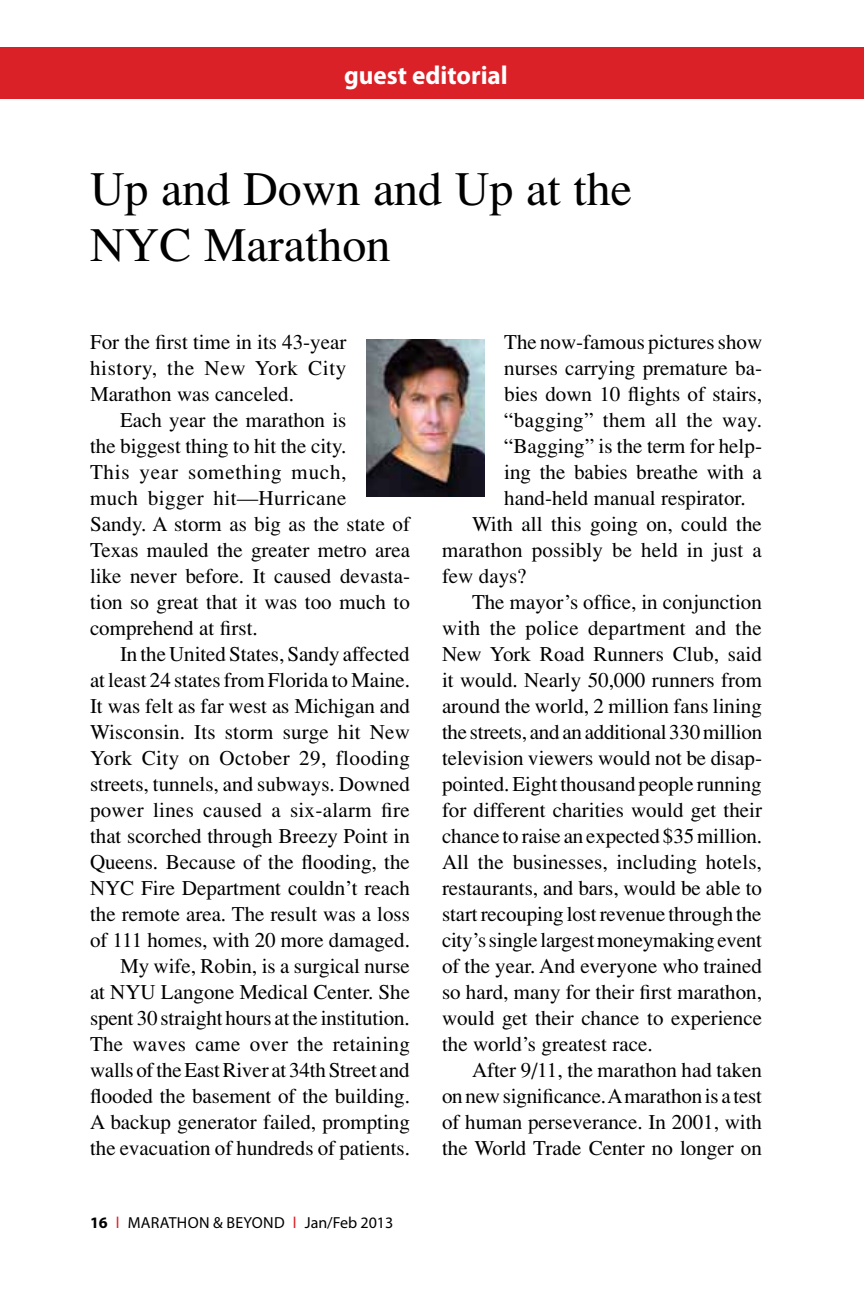
<style>
.page{position:relative;width:864px;height:1296px;background:#fff}
.page>*{position:absolute;margin:0;border:0;box-sizing:border-box;transform-origin:0 0}
.ctdept{font:48px/56px "Times";color:#000}
.t1{font:700 26px "Myriad Pro";color:#fff}
.tx{font:21px/26px "Times";color:#000;text-align:justify}
.tx1{font:21px/26px "Times";color:#000;text-align:justify}
.t2{font:16px "Myriad Pro";letter-spacing:.01em;color:#000}
.s1{font-weight:700}
.s2{color:#da2128}
</style>
<div class="page">
<div style="left:0;top:48px;width:864px;height:51px;background:#da2128"></div>
<img style="left:367px;top:340px;width:117px;height:157px">
<p class="t1" style="left:344px;top:60px;width:165px">guest editorial</p>
<p class="ctdept" style="left:90px;top:161px;width:544px">Up and Down and Up at the<br>NYC Marathon</p>
<p class="tx1" style="left:90px;top:329px;width:258px">For the first time in its 43-year history, the New York City Marathon was canceled.</p>
<p class="tx" style="left:90px;top:407px;width:322px;text-align:left;text-indent:30px">Each year the marathon is<br>the biggest thing to hit the city.<br>This year something much,<br>much bigger hit—Hurricane<br>Sandy. A storm as big as the state of<br>Texas mauled the greater metro area like never before. It caused devasta&shy;tion so great that it was too much to comprehend at first.</p>
<p class="tx" style="left:90px;top:641px;width:322px;text-indent:30px">In the United States, Sandy affected at least 24 states from Florida to Maine.<br>It was felt as far west as Michigan and Wisconsin. Its storm surge hit New York City on October 29, flooding streets, tunnels, and subways. Downed power lines caused a six-alarm fire that scorched through Breezy Point in Queens. Because of the flooding, the NYC Fire Department couldn’t reach the remote area. The result was a loss of 111 homes, with 20 more damaged.</p>
<p class="tx" style="left:90px;top:953px;width:322px;text-indent:30px">My wife, Robin, is a surgical nurse at NYU Langone Medical Center. She spent 30 straight hours at the institution.<br>The waves came over the retaining walls of the East River at 34th Street and flooded the basement of the building.<br>A backup generator failed, prompting the evacuation of hundreds of patients.</p>
<p class="t2" style="left:90px;top:1213px;width:305px"><span class="s1">16</span> <span class="s2">l</span> MARATHON &amp; BEYOND <span class="s2">l</span> Jan/Feb 2013</p>
<p class="tx" style="left:504px;top:329px;width:259px">The now-famous pictures show nurses carrying premature ba&shy;bies down 10 flights of stairs, “bagging” them all the way. “Bagging” is the term for help&shy;ing the babies breathe with a hand-held manual respirator.</p>
<p class="tx" style="left:442px;top:511px;width:321px;text-indent:30px">With all this going on, could the marathon possibly be held in just a few days?</p>
<p class="tx" style="left:442px;top:589px;width:322px;text-indent:30px">The mayor’s office, in conjunction with the police department and the New York Road Runners Club, said it would. Nearly 50,000 runners from around the world, 2 million fans lining the streets, and an additional 330 million television viewers would not be disap&shy;pointed. Eight thousand people running for different charities would get their chance to raise an expected $35 million.<br>All the businesses, including hotels, restaurants, and bars, would be able to start recouping lost revenue through the city’s single largest moneymaking event of the year. And everyone who trained so hard, many for their first marathon, would get their chance to experience the world’s greatest race.</p>
<p class="tx" style="left:442px;top:1057px;width:322px;text-indent:30px">After 9/11, the marathon had taken on new significance. A marathon is a test of human perseverance. In 2001, with the World Trade Center no longer on</p>
</div>
